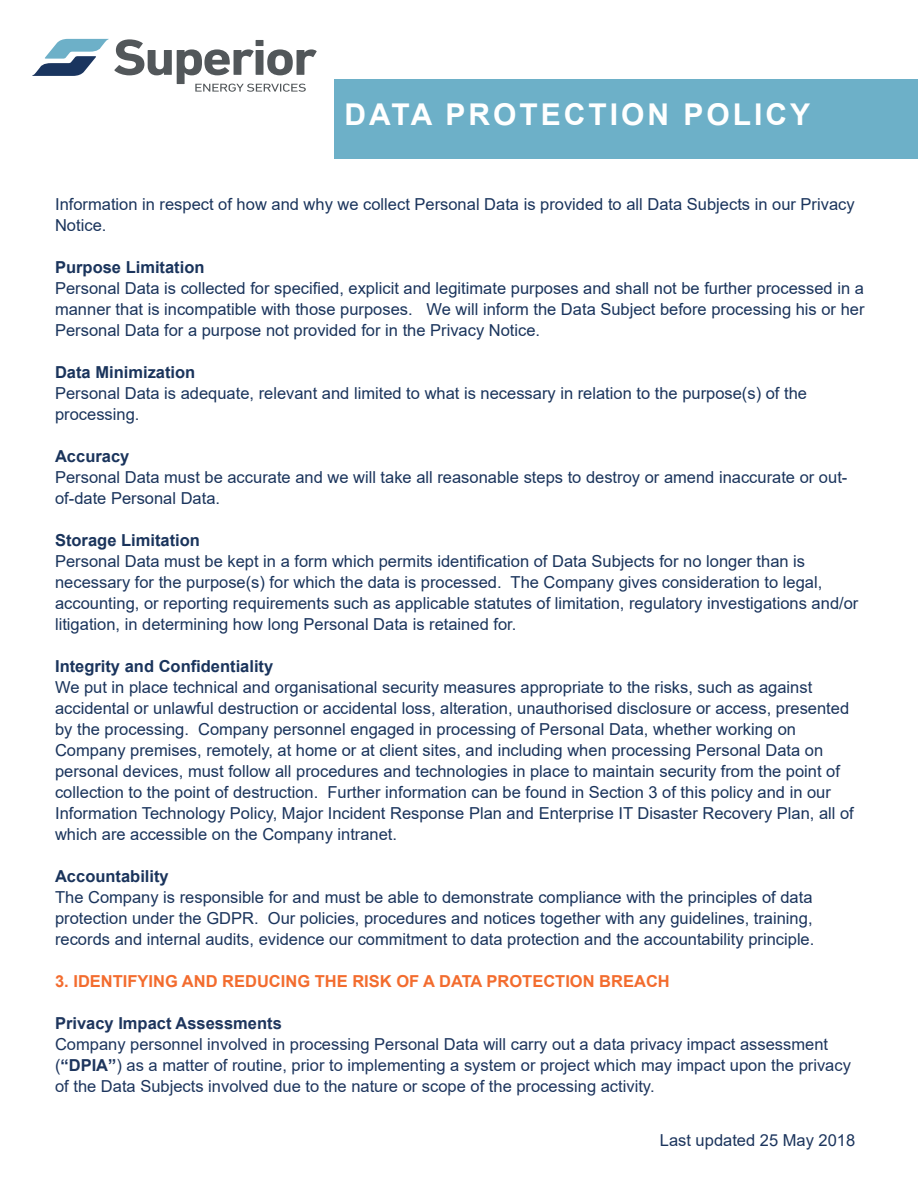
<style>
.page{position:relative;width:918px;height:1188px;background:#fff}
.page>*{position:absolute;margin:0;border:0;box-sizing:border-box;transform-origin:0 0}
.t1{font:700 30px "Arial";letter-spacing:.1em;color:#fff}
.t2{font:16.5px/21px "Arial";color:#1a345c}
.t3{font:16.5px/21px "Arial";color:#1d355d}
.t4{font:700 16.5px "Arial";color:#1a345c}
.t5{font:700 16.5px "Arial";color:#f36c2e}
.t6{font:700 16.5px "Arial";color:#1d355d}
.t7{font:16.5px "Arial";color:#1c355d}
.s1{font-weight:700}
</style>
<div class="page">
<svg style="left:32px;top:39px;width:285px;height:53px"></svg>
<div style="left:335px;top:79px;width:583px;height:80px;background:#6db0c8"></div>
<h1 class="t1" style="left:345px;top:94px;width:467px">DATA PROTECTION POLICY</h1>
<p class="t2" style="left:55px;top:194px;width:801px">Information in respect of how and why we collect Personal Data is provided to all Data Subjects in our Privacy<br>Notice.</p>
<p class="t4" style="left:55px;top:256px;width:151px">Purpose Limitation</p>
<p class="t2" style="left:55px;top:278px;width:811px;text-align:justify">Personal Data is collected for specified, explicit and legitimate purposes and shall not be further processed in a manner that is incompatible with those purposes. We will inform the Data Subject before processing his or her Personal Data for a purpose not provided for in the Privacy Notice.</p>
<p class="t4" style="left:55px;top:361px;width:142px">Data Minimization</p>
<p class="t2" style="left:55px;top:383px;width:754px">Personal Data is adequate, relevant and limited to what is necessary in relation to the purpose(s) of the processing.</p>
<p class="t4" style="left:55px;top:445px;width:76px">Accuracy</p>
<p class="t2" style="left:55px;top:467px;width:794px">Personal Data must be accurate and we will take all reasonable steps to destroy or amend inaccurate or out&shy;of-date Personal Data.</p>
<p class="t4" style="left:55px;top:529px;width:146px">Storage Limitation</p>
<p class="t2" style="left:55px;top:551px;width:805px">Personal Data must be kept in a form which permits identification of Data Subjects for no longer than is necessary for the purpose(s) for which the data is processed. The Company gives consideration to legal, accounting, or reporting requirements such as applicable statutes of limitation, regulatory investigations and/or litigation, in determining how long Personal Data is retained for.</p>
<p class="t4" style="left:55px;top:655px;width:220px">Integrity and Confidentiality</p>
<p class="t2" style="left:55px;top:677px;width:800px">We put in place technical and organisational security measures appropriate to the risks, such as against accidental or unlawful destruction or accidental loss, alteration, unauthorised disclosure or access, presented by the processing. Company personnel engaged in processing of Personal Data, whether working on Company premises, remotely, at home or at client sites, and including when processing Personal Data on personal devices, must follow all procedures and technologies in place to maintain security from the point of collection to the point of destruction. Further information can be found in Section 3 of this policy and in our Information Technology Policy, Major Incident Response Plan and Enterprise IT Disaster Recovery Plan, all of which are accessible on the Company intranet.</p>
<p class="t4" style="left:55px;top:865px;width:115px">Accountability</p>
<p class="t2" style="left:55px;top:887px;width:761px;text-align:justify">The Company is responsible for and must be able to demonstrate compliance with the principles of data protection under the GDPR. Our policies, procedures and notices together with any guidelines, training, records and internal audits, evidence our commitment to data protection and the accountability principle.</p>
<p class="t5" style="left:55px;top:970px;width:616px">3. IDENTIFYING AND REDUCING THE RISK OF A DATA PROTECTION BREACH</p>
<p class="t6" style="left:55px;top:1012px;width:228px">Privacy Impact Assessments</p>
<p class="t3" style="left:55px;top:1034px;width:797px">Company personnel involved in processing Personal Data will carry out a data privacy impact assessment (<span class="s1">“DPIA”</span>) as a matter of routine, prior to implementing a system or project which may impact upon the privacy of the Data Subjects involved due to the nature or scope of the processing activity.</p>
<p class="t7" style="left:660px;top:1129px;width:197px">Last updated 25 May 2018</p>
</div>
